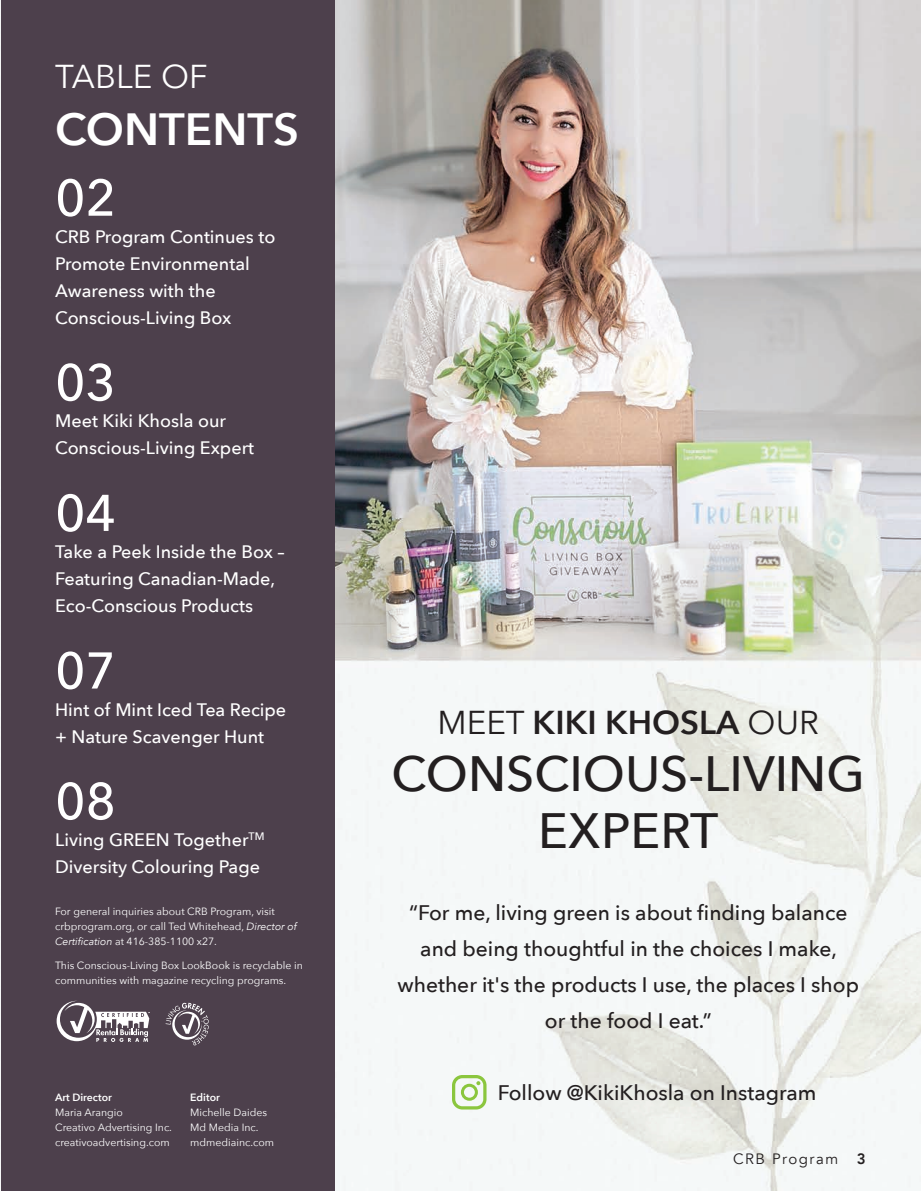
<style>
.page{position:relative;width:921px;height:1191px;background:#fff}
.page>*{position:absolute;margin:0;border:0;box-sizing:border-box;transform-origin:0 0}
.t1{font:500 51px "Avenir Next";color:#fff}
.t2{font:500 49.5px/57px "Avenir Next";color:#231f20;text-align:center}
.t3{font:600 45px "Avenir Next";color:#fff}
.t4{font:600 33px "Avenir Next";color:#231f20}
.t5{font:33px "Avenir Next";color:#fff}
.t6{font:500 21px/36px "Avenir Next";color:#231f20;text-align:center}
.t7{font:500 18px/27px "Avenir Next";color:#fff}
.t8{font:15px "Avenir";letter-spacing:.1em;color:#231f20}
.t9{font:800 15px "Avenir";color:#231f20}
.t10{font:10.5px/15px "Avenir Next";color:#fff}
.t11{font:600 10.5px "Avenir Next";color:#fff}
.s1{font-style:italic}
.s2{font-weight:400}
</style>
<div class="page">
<img style="left:0;top:0;width:1px;height:739px">
<img style="left:334px;top:0;width:586px;height:1189px">
<div style="left:1px;top:0;width:333px;height:1190px;background:#4d404c"></div>
<svg style="left:452px;top:1074px;width:34px;height:35px"></svg>
<svg style="left:57px;top:1000px;width:93px;height:41px"></svg>
<svg style="left:165px;top:1002px;width:44px;height:43px"></svg>
<h3 class="t5" style="left:55px;top:49px;width:154px">TABLE OF</h3>
<h3 class="t3" style="left:55px;top:91px;width:245px">CONTENTS</h3>
<h1 class="t1" style="left:55px;top:154px;width:62px">02</h1>
<h3 class="t7" style="left:55px;top:222px;width:222px">CRB Program Continues to<br>Promote Environmental<br>Awareness with the<br>Conscious-Living Box</h3>
<h1 class="t1" style="left:55px;top:339px;width:62px">03</h1>
<h3 class="t7" style="left:55px;top:407px;width:200px">Meet Kiki Khosla our<br>Conscious-Living Expert</h3>
<h1 class="t1" style="left:55px;top:469px;width:62px">04</h1>
<h3 class="t7" style="left:55px;top:537px;width:231px">Take a Peek Inside the Box –<br>Featuring Canadian-Made,<br>Eco-Conscious Products</h3>
<h1 class="t1" style="left:55px;top:627px;width:62px">07</h1>
<h3 class="t7" style="left:55px;top:695px;width:232px">Hint of Mint Iced Tea Recipe + Nature Scavenger Hunt</h3>
<h1 class="t1" style="left:55px;top:757px;width:62px">08</h1>
<h3 class="t7" style="left:55px;top:825px;width:211px">Living GREEN Together<sup>TM<br></sup>Diversity Colouring Page</h3>
<p class="t10" style="left:55px;top:903px;width:243px">For general inquiries about CRB Program, visit crbprogram.org, or call Ted Whitehead, <span class="s1">Director of<br>Certification</span> at 416-385-1100 x27.</p>
<p class="t10" style="left:55px;top:957px;width:249px">This Conscious-Living Box LookBook is recyclable in communities with magazine recycling programs.</p>
<h3 class="t4" style="left:437px;top:693px;width:382px"><span class="s2">MEET</span> KIKI KHOSLA <span class="s2">OUR</span></h3>
<h2 class="t2" style="left:391px;top:743px;width:475px">CONSCIOUS-LIVING<br>EXPERT</h2>
<h3 class="t6" style="left:397px;top:893px;width:463px">“For me, living green is about finding balance and being thoughtful in the choices I make, whether it's the products I use, the places I shop or the food I eat.”</h3>
<p class="t11" style="left:55px;top:1087px;width:58px">Art Director</p>
<h3 class="t6" style="left:497px;top:1073px;width:320px">Follow @KikiKhosla on Instagram</h3>
<p class="t10" style="left:55px;top:1103px;width:118px">Maria Arangio<br>Creativo Advertising Inc. creativoadvertising.com</p>
<p class="t11" style="left:190px;top:1087px;width:31px">Editor</p>
<p class="t10" style="left:190px;top:1103px;width:85px">Michelle Daides<br>Md Media Inc. mdmediainc.com</p>
<h3 class="t8" style="left:732px;top:1149px;width:106px">CRB Program</h3>
<h3 class="t9" style="left:856px;top:1146px;width:10px">3</h3>
</div>
